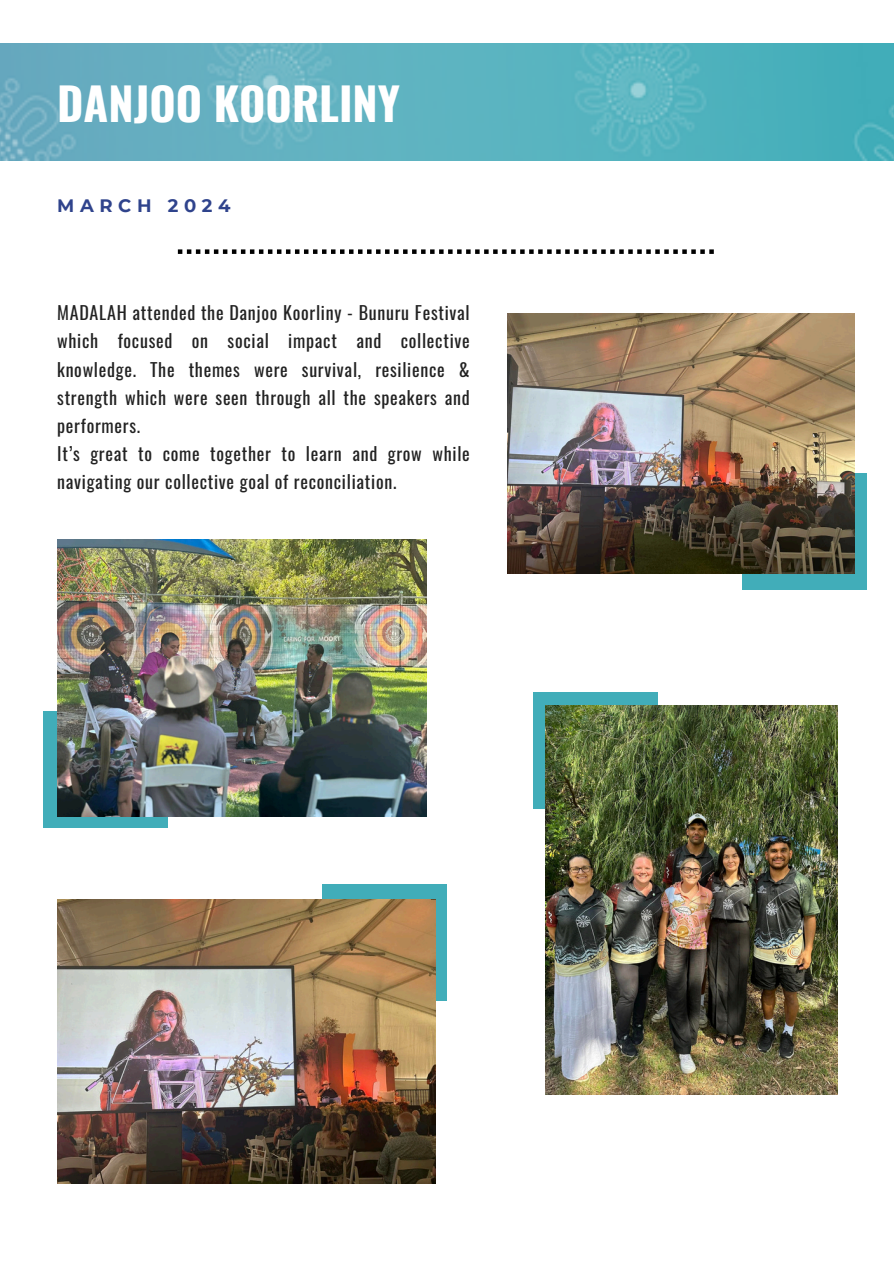
<style>
.page{position:relative;width:894px;height:1264px;background:#fff}
.page>*{position:absolute;margin:0;border:0;box-sizing:border-box;transform-origin:0 0}
.t1{font:700 45px "Oswald";color:#fff}
.t2{font:18px/28.2px "Oswald";letter-spacing:.04em;color:#222;text-align:justify}
.t3{font:700 18px "Montserrat";letter-spacing:.31em;color:#2f438c}
</style>
<div class="page">
<img style="left:0;top:43px;width:893px;height:117px">
<div style="left:43px;top:711px;width:125px;height:117px;background:#41adb9"></div>
<img style="left:57px;top:540px;width:369px;height:276px">
<div style="left:741px;top:473px;width:125px;height:117px;background:#41adb9"></div>
<img style="left:507px;top:313px;width:347px;height:260px">
<div style="left:322px;top:884px;width:124px;height:116px;background:#41adb9"></div>
<img style="left:57px;top:899px;width:378px;height:284px">
<div style="left:532px;top:692px;width:125px;height:117px;background:#41adb9"></div>
<img style="left:545px;top:705px;width:292px;height:389px">
<svg style="left:178px;top:249px;width:535px;height:5px"></svg>
<p class="t1" style="left:57px;top:68px;width:344px">DANJOO KOORLINY</p>
<p class="t3" style="left:57px;top:194px;width:175px">MARCH 2024</p>
<p class="t2" style="left:57px;top:298px;width:414px">MADALAH attended the Danjoo Koorliny - Bunuru Festival which focused on social impact and collective knowledge. The themes were survival, resilience &amp; strength which were seen through all the speakers and performers.</p>
<p class="t2" style="left:57px;top:439px;width:414px">It’s great to come together to learn and grow while navigating our collective goal of reconciliation.</p>
</div>
